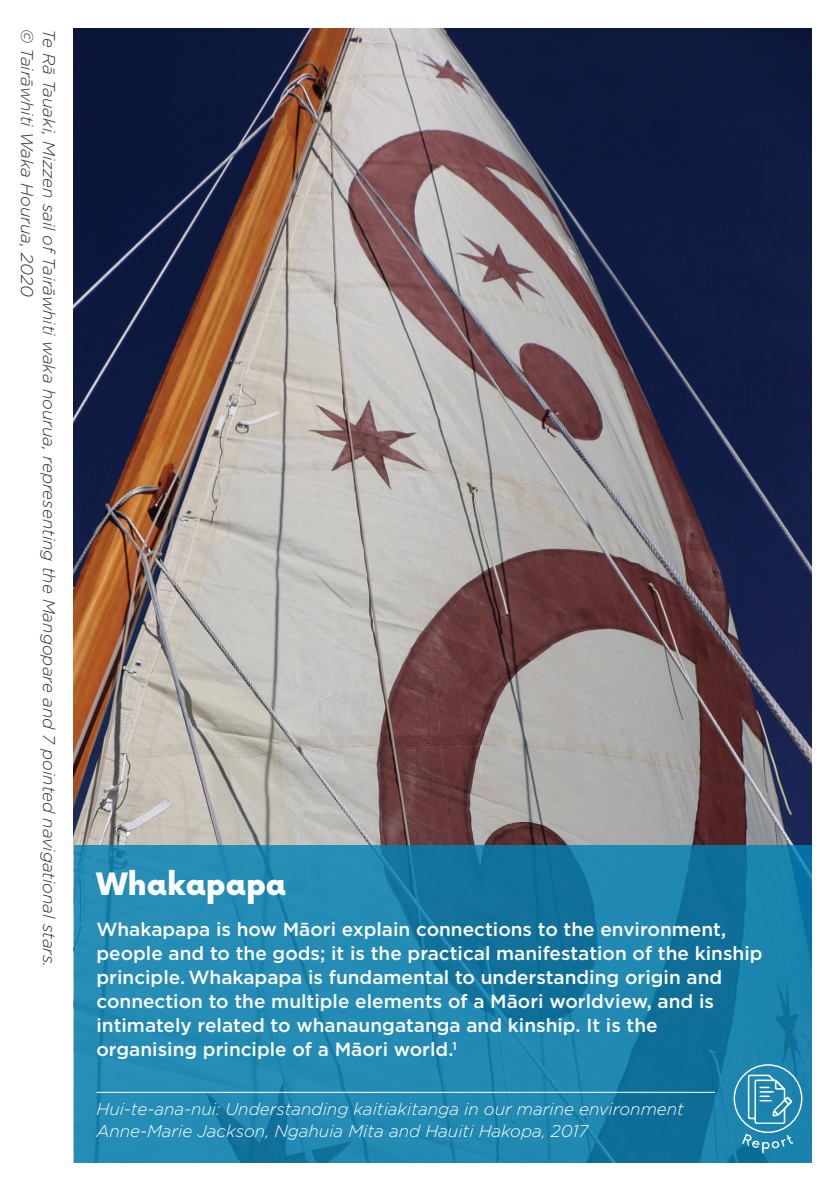
<style>
.page{position:relative;width:840px;height:1191px;background:#fff}
.page>*{position:absolute;margin:0;border:0;box-sizing:border-box;transform-origin:0 0}
.t1{font:900 30px "Now";color:#fff}
._4_Sub_Sub_Heading{font:500 19px/24px "Gotham";color:#fff}
.Smallprint{font:italic 300 17px "Gotham";color:#312f30}
.Smallprint-2{font:italic 300 17px/22px "Gotham";color:#fff}
</style>
<div class="page">
<img style="left:74px;top:28px;width:737px;height:817px">
<svg style="left:74px;top:845px;width:737px;height:317px;fill:#2189b2"></svg>
<hr style="left:96px;top:1092px;width:618px;height:1px;background:#fff">
<svg style="left:733px;top:1064px;width:69px;height:89px"></svg>
<p class="Smallprint" style="left:38px;top:29px;width:269px;rotate:90deg">© Tairāwhiti Waka Hourua, 2020</p>
<p class="Smallprint" style="left:60px;top:29px;width:940px;rotate:90deg">Te Rā Tauaki, Mizzen sail of Tairāwhiti waka hourua, representing the Mangopare and 7 pointed navigational stars.</p>
<p class="t1" style="left:96px;top:862px;width:191px">Whakapapa</p>
<p class="_4_Sub_Sub_Heading" style="left:96px;top:917px;width:667px">Whakapapa is how Māori explain connections to the environment, people and to the gods; it is the practical manifestation of the kinship principle. Whakapapa is fundamental to understanding origin and connection to the multiple elements of a Māori worldview, and is intimately related to whanaungatanga and kinship. It is the organising principle of a Māori world.<sup>1</sup></p>
<p class="Smallprint-2" style="left:96px;top:1097px;width:588px">Hui-te-ana-nui: Understanding kaitiakitanga in our marine environment<br>Anne-Marie Jackson, Ngahuia Mita and Hauiti Hakopa, 2017</p>
</div>
